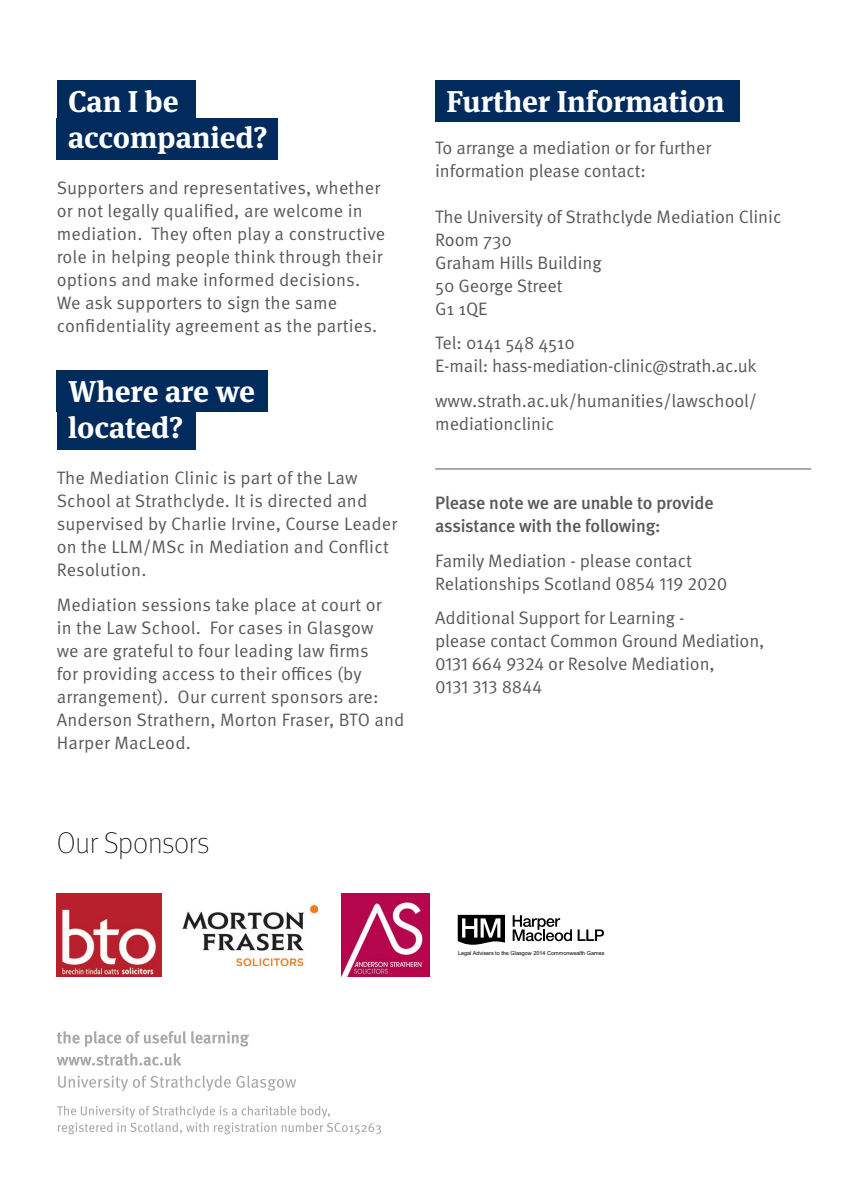
<style>
.page{position:relative;width:842px;height:1191px;background:#fff}
.page>*{position:absolute;margin:0;border:0;box-sizing:border-box;transform-origin:0 0}
.Body{font:700 30px/36px "Meta Serif OT";letter-spacing:-.005em;color:#fff}
.Bold_headings{font:100 30px "Meta OT";letter-spacing:-.005em;color:#000}
.Body-2{font:18px/23px "Meta OT Norm";letter-spacing:.005em;color:#58595b}
.Body-3{font:18px/23px "Meta Medium LF";letter-spacing:-.01em;color:#58595b}
.Body-4{font:18px "Meta OT Norm";letter-spacing:-.02em;color:#58595b}
.t1{font:5.4px "Arial";color:#000}
</style>
<div class="page">
<div style="left:57px;top:408px;width:139px;height:41px;background:#002b5c"></div>
<div style="left:57px;top:371px;width:211px;height:41px;background:#002b5c"></div>
<div style="left:435px;top:81px;width:305px;height:41px;background:#002b5c"></div>
<div style="left:57px;top:118px;width:221px;height:41px;background:#002b5c"></div>
<div style="left:57px;top:81px;width:139px;height:41px;background:#002b5c"></div>
<img style="left:341px;top:893px;width:88px;height:84px">
<svg style="left:513px;top:915px;width:59px;height:26px"></svg>
<svg style="left:578px;top:929px;width:26px;height:12px"></svg>
<svg style="left:458px;top:915px;width:47px;height:30px"></svg>
<img style="left:182px;top:905px;width:135px;height:60px">
<img style="left:57px;top:893px;width:105px;height:84px">
<svg style="left:57px;top:1031px;width:192px;height:16px"></svg>
<svg style="left:57px;top:1053px;width:124px;height:12px"></svg>
<svg style="left:58px;top:1075px;width:238px;height:16px"></svg>
<svg style="left:57px;top:1105px;width:324px;height:29px"></svg>
<hr style="left:435px;top:468px;width:376px;height:1px;background:#58595b">
<p class="Body" style="left:68px;top:83px;width:112px">Can I be</p>
<p class="Body" style="left:68px;top:119px;width:201px">accompanied?</p>
<p class="Body-2" style="left:57px;top:176px;width:330px">Supporters and representatives, whether or not legally qualified, are welcome in mediation. They often play a constructive role in helping people think through their options and make informed decisions.<br>We ask supporters to sign the same confidentiality agreement as the parties.</p>
<p class="Body" style="left:68px;top:374px;width:188px">Where are we located?</p>
<p class="Body-2" style="left:57px;top:467px;width:342px">The Mediation Clinic is part of the Law School at Strathclyde. It is directed and supervised by Charlie Irvine, Course Leader on the LLM/MSc in Mediation and Conflict Resolution.</p>
<p class="Body-2" style="left:57px;top:593px;width:349px">Mediation sessions take place at court or<br>in the Law School. For cases in Glasgow<br>we are grateful to four leading law firms<br>for providing access to their offices (by arrangement). Our current sponsors are:<br>Anderson Strathern, Morton Fraser, BTO and Harper MacLeod.</p>
<p class="Bold_headings" style="left:57px;top:826px;width:154px">Our Sponsors</p>
<p class="Body" style="left:446px;top:83px;width:279px">Further Information</p>
<p class="Body-2" style="left:435px;top:136px;width:278px">To arrange a mediation or for further information please contact:</p>
<p class="Body-2" style="left:435px;top:205px;width:348px">The University of Strathclyde Mediation Clinic</p>
<p class="Body-2" style="left:435px;top:228px;width:78px">Room 730</p>
<p class="Body-2" style="left:435px;top:251px;width:168px">Graham Hills Building</p>
<p class="Body-2" style="left:435px;top:274px;width:129px">50 George Street</p>
<p class="Body-2" style="left:435px;top:297px;width:54px">G1 1QE</p>
<p class="Body-2" style="left:435px;top:332px;width:141px">Tel: 0141 548 4510</p>
<p class="Body-4" style="left:435px;top:355px;width:323px">E-mail: hass-mediation-clinic@strath.ac.uk</p>
<p class="Body-2" style="left:435px;top:389px;width:323px">www.strath.ac.uk/humanities/lawschool/ mediationclinic</p>
<p class="Body-3" style="left:435px;top:491px;width:280px">Please note we are unable to provide assistance with the following:</p>
<p class="Body-2" style="left:435px;top:549px;width:294px">Family Mediation - please contact<br>Relationships Scotland 0854 119 2020</p>
<p class="Body-2" style="left:435px;top:606px;width:251px">Additional Support for Learning -</p>
<p class="Body-2" style="left:435px;top:629px;width:331px">please contact Common Ground Mediation,<br>0131 664 9324 or Resolve Mediation,</p>
<p class="Body-2" style="left:435px;top:675px;width:109px">0131 313 8844</p>
<p class="t1" style="left:458px;top:949px;width:148px">Legal Advisers to the Glasgow 2014 Commonwealth Games</p>
</div>
